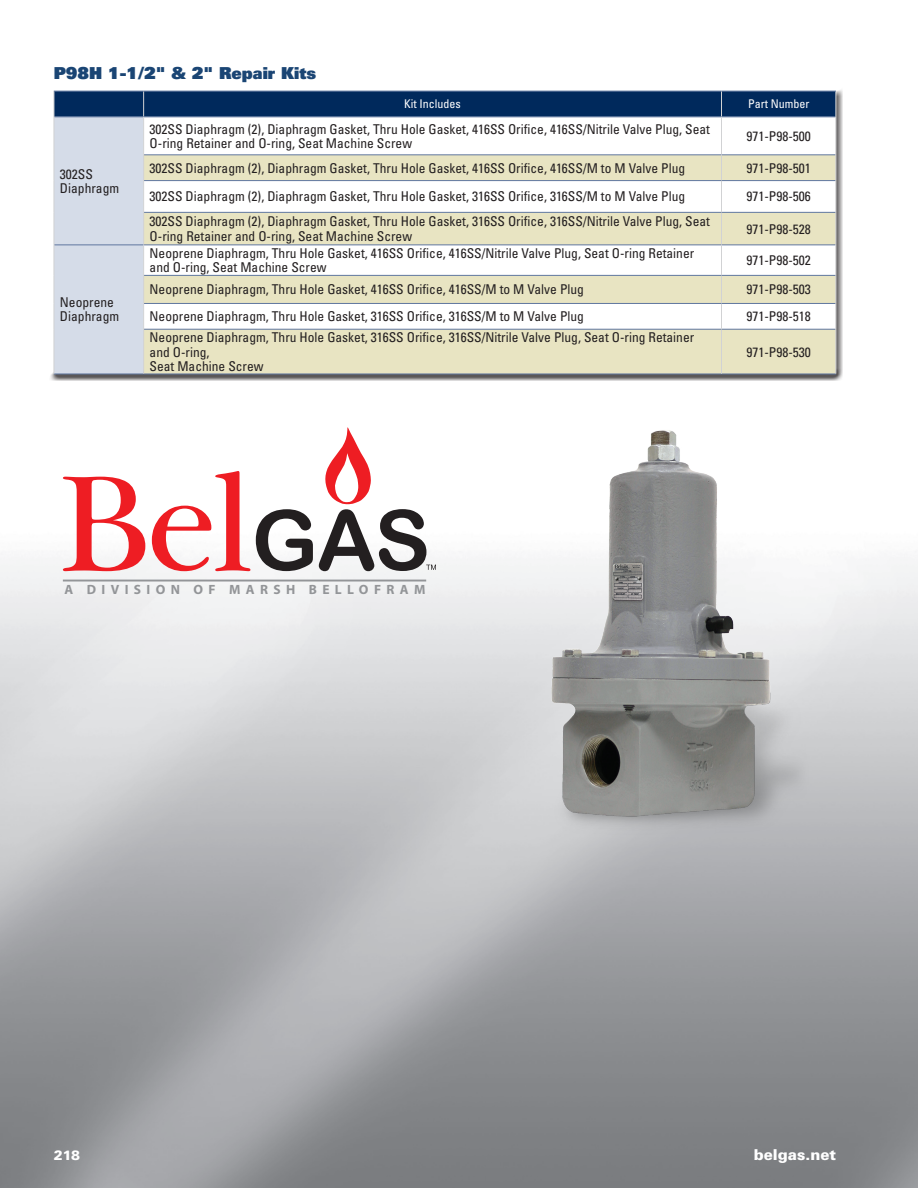
<style>
.page{position:relative;width:918px;height:1188px;background:#fff}
.page>*{position:absolute;margin:0;border:0;box-sizing:border-box;transform-origin:0 0}
.Sub_Head_Start{font:16.5px "Univers LT Std X Black";color:#1a4574}
.t1{font:900 15px "Univers LT Std";color:#fff}
.t2{font:condensed 13.5px/14.2px "Univers LT Std";color:#231f20}
.t3{font:700 13.5px "Myriad";letter-spacing:.4em;color:#939598}
.t4{font:900 13.5px "Univers LT Std";color:#fff}
.t5{font:condensed 12px "Univers LT Std";color:#fff}
</style>
<div class="page">
<svg style="left:63px;top:477px;width:82px;height:94px"></svg>
<svg style="left:152px;top:471px;width:98px;height:100px"></svg>
<svg style="left:256px;top:509px;width:57px;height:62px"></svg>
<svg style="left:319px;top:427px;width:117px;height:144px"></svg>
<hr style="left:63px;top:580px;width:363px;height:2px;background:#939598">
<div style="left:48px;top:87px;width:795px;height:294px;background:#231f20;opacity:.75"></div>
<hr style="left:54px;top:374px;width:90px;height:1px;background:#60779f">
<hr style="left:144px;top:374px;width:577px;height:1px;background:#60779f">
<hr style="left:722px;top:374px;width:114px;height:1px;background:#60779f">
<svg style="left:54px;top:91px;width:783px;height:283px"></svg>
<hr style="left:54px;top:329px;width:1px;height:45px;background:#d1d2d4">
<hr style="left:143px;top:329px;width:1px;height:45px;background:#d1d2d4">
<hr style="left:721px;top:330px;width:1px;height:44px;background:#d1d2d4">
<hr style="left:836px;top:329px;width:1px;height:45px;background:#d1d2d4">
<img style="left:526px;top:430px;width:289px;height:420px">
<p class="Sub_Head_Start" style="left:54px;top:63px;width:264px">P98H 1-1/2" &amp; 2" Repair Kits</p>
<p class="t5" style="left:404px;top:96px;width:58px">Kit Includes</p>
<p class="t5" style="left:748px;top:96px;width:63px">Part Number</p>
<p class="t2" style="left:60px;top:167px;width:61px">302SS<br>Diaphragm</p>
<p class="t2" style="left:60px;top:295px;width:61px">Neoprene<br>Diaphragm</p>
<p class="t2" style="left:150px;top:121px;width:562px">302SS Diaphragm (2), Diaphragm Gasket, Thru Hole Gasket, 416SS Orifice, 416SS/Nitrile Valve Plug, Seat<br>O-ring Retainer and O-ring, Seat Machine Screw</p>
<p class="t2" style="left:746px;top:129px;width:66px">971-P98-500</p>
<p class="t2" style="left:150px;top:160px;width:537px">302SS Diaphragm (2), Diaphragm Gasket, Thru Hole Gasket, 416SS Orifice, 416SS/M to M Valve Plug</p>
<p class="t2" style="left:746px;top:160px;width:66px">971-P98-501</p>
<p class="t2" style="left:150px;top:189px;width:537px">302SS Diaphragm (2), Diaphragm Gasket, Thru Hole Gasket, 316SS Orifice, 316SS/M to M Valve Plug</p>
<p class="t2" style="left:746px;top:189px;width:66px">971-P98-506</p>
<p class="t2" style="left:150px;top:214px;width:562px">302SS Diaphragm (2), Diaphragm Gasket, Thru Hole Gasket, 316SS Orifice, 316SS/Nitrile Valve Plug, Seat<br>O-ring Retainer and O-ring, Seat Machine Screw</p>
<p class="t2" style="left:746px;top:221px;width:66px">971-P98-528</p>
<p class="t2" style="left:150px;top:246px;width:546px">Neoprene Diaphragm, Thru Hole Gasket, 416SS Orifice, 416SS/Nitrile Valve Plug, Seat O-ring Retainer and O-ring, Seat Machine Screw</p>
<p class="t2" style="left:746px;top:253px;width:66px">971-P98-502</p>
<p class="t2" style="left:150px;top:282px;width:436px">Neoprene Diaphragm, Thru Hole Gasket, 416SS Orifice, 416SS/M to M Valve Plug</p>
<p class="t2" style="left:746px;top:282px;width:66px">971-P98-503</p>
<p class="t2" style="left:150px;top:309px;width:436px">Neoprene Diaphragm, Thru Hole Gasket, 316SS Orifice, 316SS/M to M Valve Plug</p>
<p class="t2" style="left:746px;top:309px;width:66px">971-P98-518</p>
<p class="t2" style="left:150px;top:330px;width:546px">Neoprene Diaphragm, Thru Hole Gasket, 316SS Orifice, 316SS/Nitrile Valve Plug, Seat O-ring Retainer and O-ring,<br>Seat Machine Screw</p>
<p class="t2" style="left:746px;top:344px;width:66px">971-P98-530</p>
<p class="t3" style="left:65px;top:583px;width:362px">A DIVISION OF MARSH BELLOFRAM</p>
<p class="t4" style="left:54px;top:1147px;width:28px">218</p>
<p class="t1" style="left:754px;top:1145px;width:84px">belgas.net</p>
</div>
